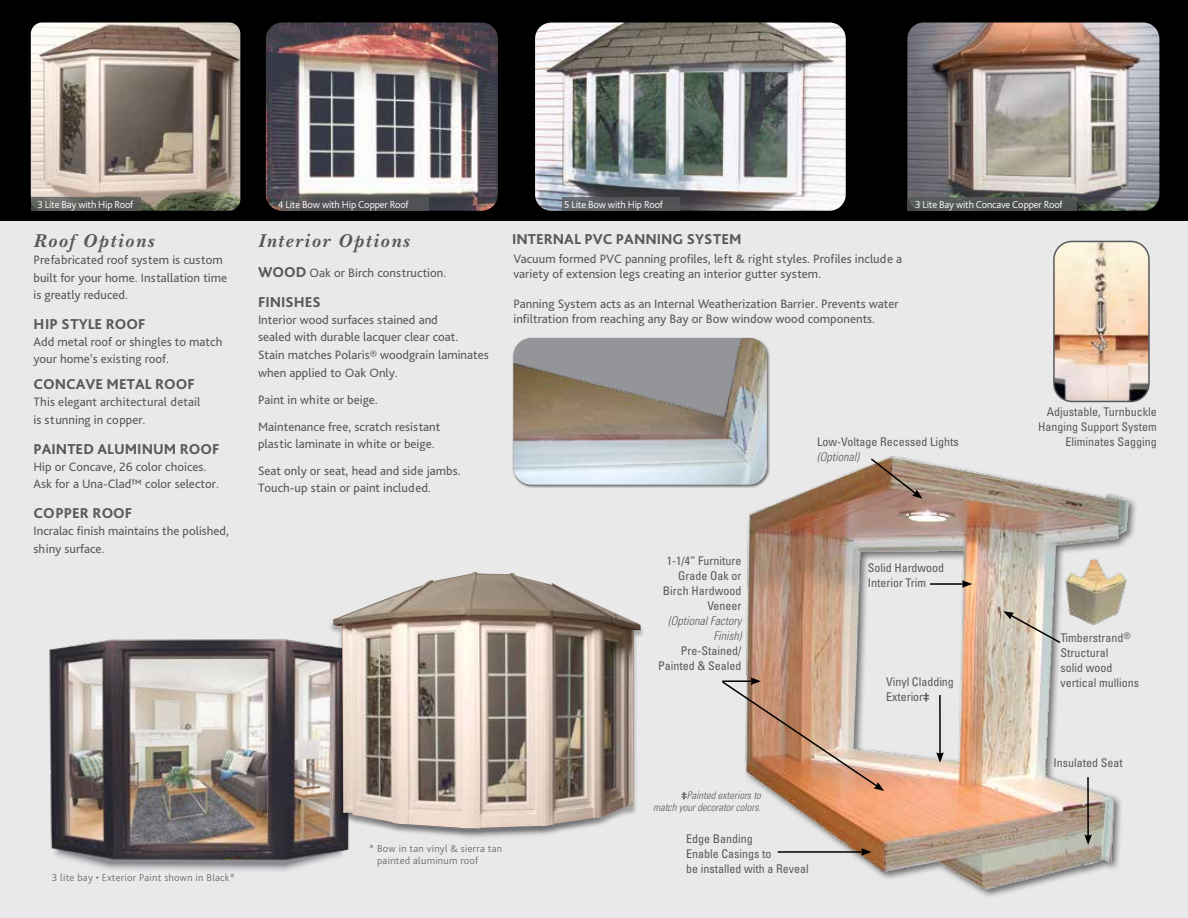
<style>
.page{position:relative;width:1188px;height:918px;background:#e9e9ea}
.page>*{position:absolute;margin:0;border:0;box-sizing:border-box;transform-origin:0 0}
.t1{font:italic 700 19.5px "New Baskerville Std";letter-spacing:.09em;color:#58595b}
.t2{font:800 15px "Bliss Pro";color:#58595b}
.t3{font:12.75px/17.2px "Bliss Pro";color:#58595b}
.t4{font:condensed 12px/15px "Univers LT Std";color:#58595b}
.t5{font:italic 300 condensed 12px/15px "Univers LT Std";color:#58595b;text-align:right}
.t6{font:300 10.5px "Bliss Pro";letter-spacing:-.02em;color:#fff}
.t7{font:300 10.5px/12px "Bliss Pro";letter-spacing:.025em;color:#6d6e71}
.t8{font:italic 300 condensed 10.5px/12px "Univers LT Std";color:#58595b;text-align:right}
.s1{font-weight:800;font-size:15px}
.s2{font-family:"Myriad Pro";font-weight:700;font-stretch:normal}
.s3{font-family:"Myriad Pro";font-weight:700;font-style:normal;font-stretch:normal}
</style>
<div class="page">
<div style="left:0;top:0;width:1188px;height:221px;background:#000"></div>
<div style="left:513px;top:337px;width:258px;height:151px;background:#000;opacity:.55"></div>
<img style="left:513px;top:338px;width:254px;height:147px">
<img style="left:535px;top:22px;width:311px;height:189px">
<img style="left:266px;top:22px;width:232px;height:189px">
<div style="left:27px;top:21px;width:216px;height:195px;background:#000;opacity:.75"></div>
<img style="left:31px;top:22px;width:209px;height:189px">
<svg style="left:31px;top:197px;width:109px;height:14px;background:#5e605d"></svg>
<svg style="left:281px;top:197px;width:147px;height:14px;background:#535356"></svg>
<svg style="left:562px;top:197px;width:118px;height:14px;background:#585a5e"></svg>
<img style="left:907px;top:22px;width:252px;height:189px">
<svg style="left:908px;top:197px;width:169px;height:14px;background:#515553"></svg>
<img style="left:1056px;top:241px;width:91px;height:160px">
<div style="left:1053px;top:241px;width:97px;height:161px;border:2px solid #58595b;border-radius:18px"></div>
<img style="left:49px;top:639px;width:280px;height:210px">
<img style="left:52px;top:788px;width:424px;height:83px">
<div style="left:329px;top:573px;width:316px;height:264px;background:#000;opacity:.3"></div>
<img style="left:333px;top:572px;width:308px;height:257px">
<img style="left:742px;top:452px;width:387px;height:445px">
<img style="left:1059px;top:554px;width:70px;height:73px">
<hr style="left:778px;top:851px;width:85px;height:2px;background:#000">
<svg style="left:861px;top:848px;width:11px;height:8px"></svg>
<hr style="left:930px;top:583px;width:34px;height:2px;background:#000">
<svg style="left:962px;top:580px;width:10px;height:8px"></svg>
<svg style="left:722px;top:677px;width:162px;height:114px"></svg>
<svg style="left:869px;top:457px;width:54px;height:42px;background:#9d816c"></svg>
<hr style="left:939px;top:695px;width:2px;height:60px;background:#000">
<svg style="left:936px;top:752px;width:8px;height:11px"></svg>
<hr style="left:1087px;top:777px;width:2px;height:60px;background:#000">
<svg style="left:1084px;top:834px;width:8px;height:11px"></svg>
<svg style="left:1003px;top:611px;width:59px;height:34px;background:#c4bfb4"></svg>
<p class="t6" style="left:37px;top:198px;width:98px">3 Lite Bay with Hip Roof</p>
<p class="t6" style="left:278px;top:198px;width:132px">4 Lite Bow with Hip Copper Roof</p>
<p class="t6" style="left:564px;top:198px;width:100px">5 Lite Bow with Hip Roof</p>
<p class="t6" style="left:915px;top:198px;width:149px">3 Lite Bay with Concave Copper Roof</p>
<h1 class="t1" style="left:34px;top:230px;width:122px">Roof Options</h1>
<p class="t3" style="left:34px;top:251px;width:195px">Prefabricated roof system is custom built for your home. Installation time is greatly reduced.</p>
<p class="t2" style="left:34px;top:315px;width:114px">HIP STYLE ROOF</p>
<p class="t3" style="left:34px;top:333px;width:190px">Add metal roof or shingles to match your home’s existing roof.</p>
<p class="t2" style="left:34px;top:375px;width:163px">CONCAVE METAL ROOF</p>
<p class="t3" style="left:34px;top:393px;width:168px">This elegant architectural detail is stunning in copper.</p>
<p class="t2" style="left:34px;top:439px;width:187px">PAINTED ALUMINUM ROOF</p>
<p class="t3" style="left:34px;top:458px;width:187px">Hip or Concave, 26 color choices.<br>Ask for a Una-Clad™ color selector.</p>
<p class="t2" style="left:34px;top:504px;width:100px">COPPER ROOF</p>
<p class="t3" style="left:34px;top:522px;width:197px">Incralac finish maintains the polished, shiny surface.</p>
<h1 class="t1" style="left:258px;top:229px;width:153px">Interior Options</h1>
<p class="t3" style="left:258px;top:264px;width:190px"><span class="s1">WOOD</span> Oak or Birch construction.</p>
<p class="t2" style="left:258px;top:292px;width:64px">FINISHES</p>
<p class="t3" style="left:258px;top:311px;width:232px">Interior wood surfaces stained and<br>sealed with durable lacquer clear coat.<br>Stain matches Polaris® woodgrain laminates when applied to Oak Only.</p>
<p class="t3" style="left:258px;top:386px;width:184px;line-height:27px">Paint in white or beige.<br>Maintenance free, scratch resistant</p>
<p class="t3" style="left:258px;top:430px;width:204px;line-height:27px">plastic laminate in white or beige.<br>Seat only or seat, head and side jambs.</p>
<p class="t3" style="left:258px;top:479px;width:174px">Touch-up stain or paint included.</p>
<p class="t2" style="left:512px;top:230px;width:231px">INTERNAL PVC PANNING SYSTEM</p>
<p class="t3" style="left:513px;top:251px;width:390px;line-height:15px">Vacuum formed PVC panning profiles, left &amp; right styles. Profiles include a variety of extension legs creating an interior gutter system.</p>
<p class="t3" style="left:513px;top:296px;width:387px;line-height:15px">Panning System acts as an Internal Weatherization Barrier. Prevents water infiltration from reaching any Bay or Bow window wood components.</p>
<p class="t4" style="left:663px;top:553px;width:80px;text-align:right">1-1/4” Furniture<br>Grade Oak or<br>Birch Hardwood<br>Veneer</p>
<p class="t5" style="left:668px;top:613px;width:75px">(Optional Factory<br>Finish)</p>
<p class="t4" style="left:658px;top:643px;width:85px;text-align:right">Pre-Stained/<br>Painted &amp; Sealed</p>
<p class="t4" style="left:817px;top:434px;width:143px">Low-Voltage Recessed Lights</p>
<p class="t5" style="left:817px;top:450px;width:43px">(Optional)</p>
<p class="t4" style="left:868px;top:560px;width:78px">Solid Hardwood<br>Interior Trim</p>
<p class="t4" style="left:886px;top:674px;width:69px">Vinyl Cladding<br>Exterior<span class="s2">‡</span></p>
<p class="t7" style="left:52px;top:871px;width:184px">3 lite bay • Exterior Paint shown in Black*</p>
<p class="t7" style="left:377px;top:842px;width:127px;text-indent:-8px">* Bow in tan vinyl &amp; sierra tan painted aluminum roof</p>
<p class="t8" style="left:653px;top:789px;width:109px"><span class="s3">‡</span>Painted exteriors to<br>match your decorator colors.</p>
<p class="t4" style="left:686px;top:831px;width:124px">Edge Banding<br>Enable Casings to<br>be installed with a Reveal</p>
<p class="t4" style="left:1038px;top:404px;width:120px;text-align:right">Adjustable, Turnbuckle<br>Hanging Support System<br>Eliminates Sagging</p>
<p class="t4" style="left:1060px;top:630px;width:80px">Timberstrand<sup>®<br></sup>Structural<br>solid wood vertical mullions</p>
<p class="t4" style="left:1053px;top:755px;width:71px">Insulated Seat</p>
</div>
